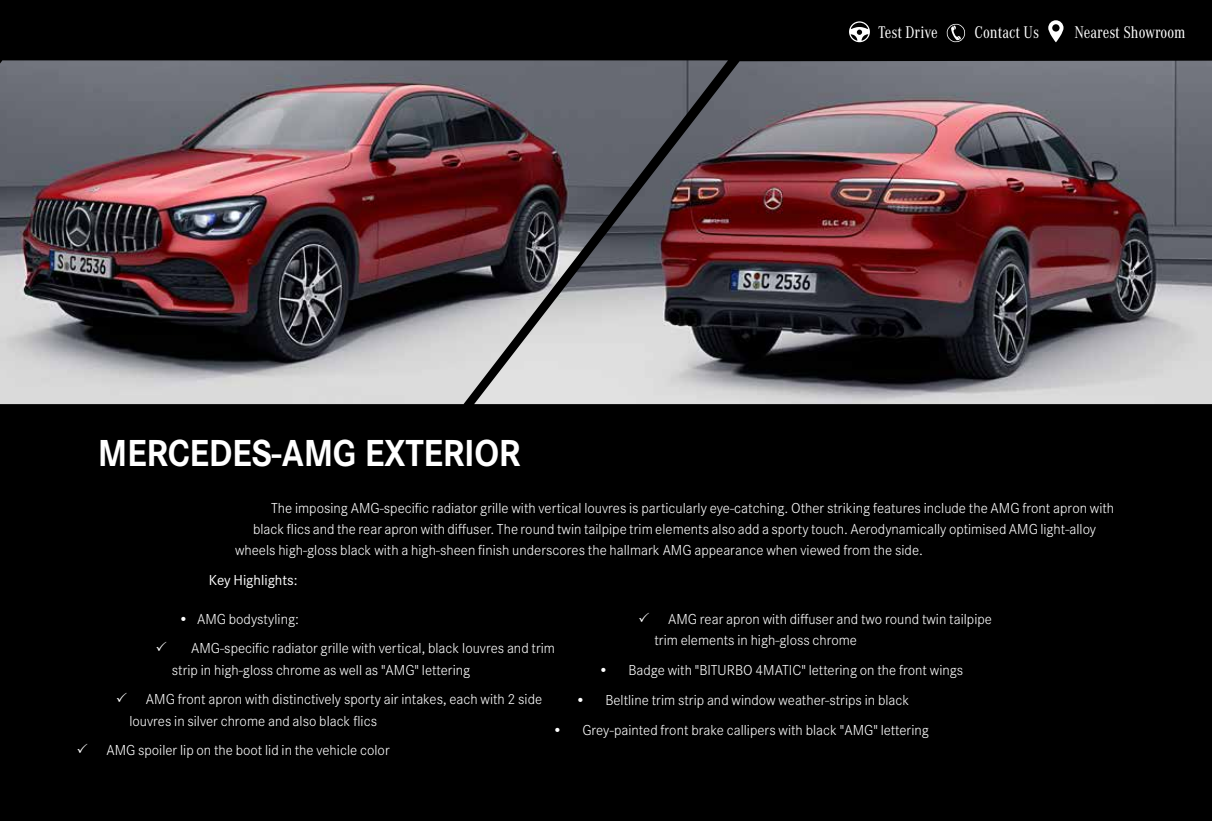
<style>
.page{position:relative;width:1212px;height:821px;background:#fff}
.page>*{position:absolute;margin:0;border:0;box-sizing:border-box;transform-origin:0 0}
.t1{font:700 39px "Corporate S";letter-spacing:-.01em;color:#fff;scale:.94 1}
.t2{font:17.55px "Corporate A Con";color:#fff}
.t3{font:300 15px/29.7px "Corporate S";color:#fff}
.t4{font:15px "Corporate S";color:#fff}
</style>
<div class="page">
<div style="left:0;top:0;width:1212px;height:61px;background:#000"></div>
<svg style="left:946px;top:24px;width:19px;height:18px"></svg>
<svg style="left:849px;top:21px;width:21px;height:21px"></svg>
<svg style="left:1048px;top:20px;width:15px;height:22px"></svg>
<div style="left:0;top:60px;width:1212px;height:761px;background:#000"></div>
<img style="left:728px;top:61px;width:484px;height:343px">
<img style="left:0;top:60px;width:728px;height:344px">
<h1 class="t1" style="left:98px;top:430px;width:451px">MERCEDES-AMG EXTERIOR</h1>
<p class="t2" style="left:878px;top:23px;width:61px">Test Drive</p>
<p class="t2" style="left:974px;top:23px;width:66px">Contact Us</p>
<p class="t2" style="left:1074px;top:23px;width:112px">Nearest Showroom</p>
<p class="t3" style="left:271px;top:493px;width:845px">The imposing AMG-specific radiator grille with vertical louvres is particularly eye-catching. Other striking features include the AMG front apron with</p>
<p class="t3" style="left:253px;top:514px;width:844px">black flics and the rear apron with diffuser. The round twin tailpipe trim elements also add a sporty touch. Aerodynamically optimised AMG light-alloy</p>
<p class="t3" style="left:235px;top:536px;width:689px">wheels high-gloss black with a high-sheen finish underscores the hallmark AMG appearance when viewed from the side.</p>
<p class="t4" style="left:209px;top:571px;width:90px">Key Highlights:</p>
<p class="t3" style="left:191px;top:604px;width:365px;text-indent:-13px">• AMG bodystyling:<br>AMG-specific radiator grille with vertical, black louvres and trim</p>
<p class="t3" style="left:146px;top:655px;width:398px;text-indent:26px">strip in high-gloss chrome as well as "AMG" lettering<br>AMG front apron with distinctively sporty air intakes, each with 2 side</p>
<p class="t3" style="left:106px;top:706px;width:285px;text-indent:23px">louvres in silver chrome and also black flics<br>AMG spoiler lip on the boot lid in the vehicle color</p>
<p class="t3" style="left:654px;top:608px;width:339px;line-height:21.3px;text-indent:14px">AMG rear apron with diffuser and two round twin tailpipe trim elements in high-gloss chrome</p>
<p class="t3" style="left:598px;top:655px;width:366px">• Badge with "BITURBO 4MATIC" lettering on the front wings</p>
<p class="t3" style="left:575px;top:685px;width:335px">• Beltline trim strip and window weather-strips in black</p>
<p class="t3" style="left:552px;top:715px;width:378px">• Grey-painted front brake callipers with black "AMG" lettering</p>
</div>
